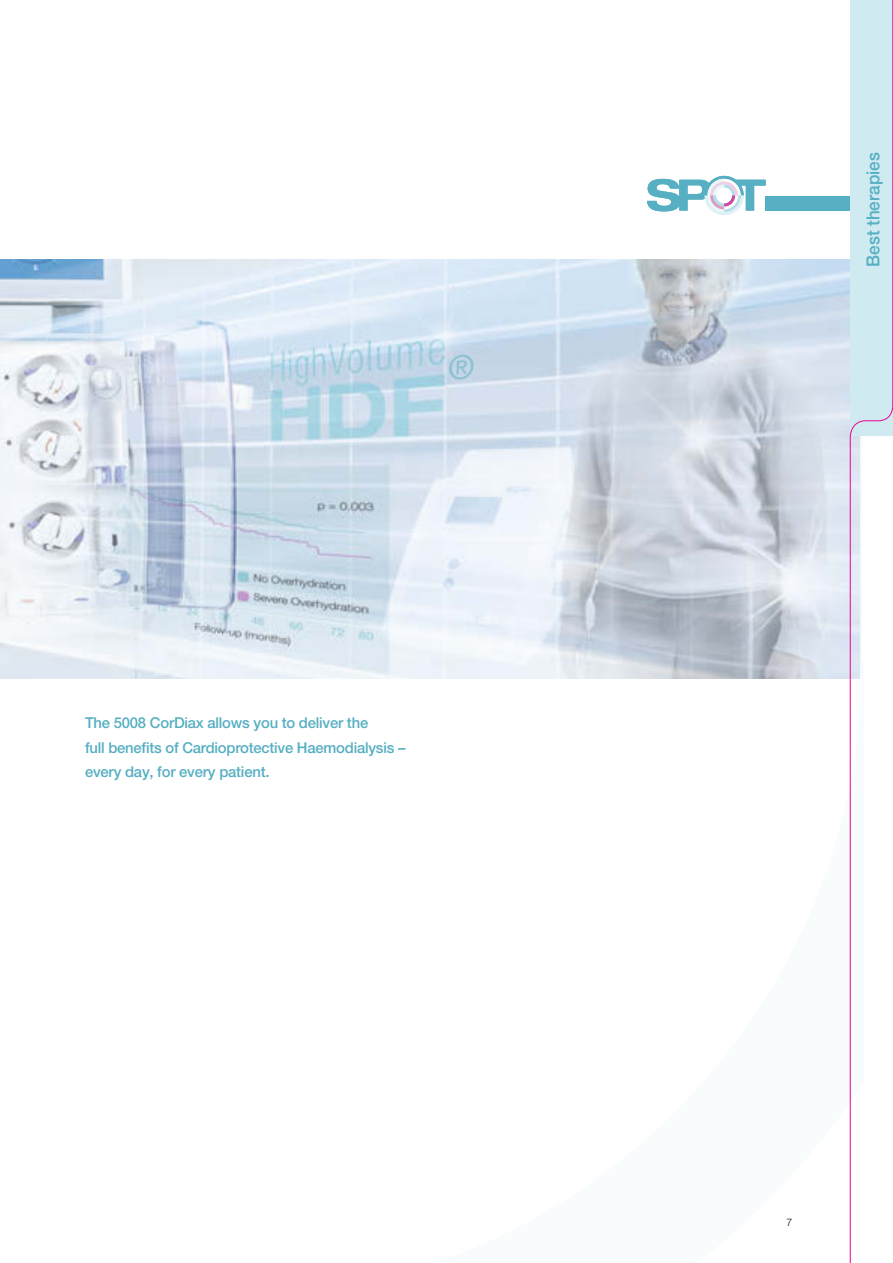
<style>
.page{position:relative;width:893px;height:1263px;background:#fff}
.page>*{position:absolute;margin:0;border:0;box-sizing:border-box;transform-origin:0 0}
.t1{font:500 18px "Helvetica Neue LTW1 G";color:#56afc2;scale:.95 1}
.t2{font:500 15px/24.6px "Helvetica Neue LTW1 G";letter-spacing:-.015em;color:#56afc2}
.t3{font:300 10.5px "Helvetica Neue LTW1 G";color:#101111}
</style>
<div class="page">
<img style="left:0;top:259px;width:850px;height:419px">
<svg style="left:647px;top:176px;width:119px;height:39px"></svg>
<div style="left:765px;top:196px;width:85px;height:14px;background:#56afc2"></div>
<svg style="left:850px;top:0;width:43px;height:1263px"></svg>
<svg style="left:448px;top:353px;width:25px;height:27px"></svg>
<p class="t2" style="left:85px;top:710px;width:322px">The 5008 CorDiax allows you to deliver the<br>full benefits of Cardioprotective Haemodialysis – every day, for every patient.</p>
<p class="t1" style="left:862px;top:266px;width:122px;rotate:-90deg">Best therapies</p>
<p class="t3" style="left:786px;top:1215px;width:7px">7</p>
</div>
